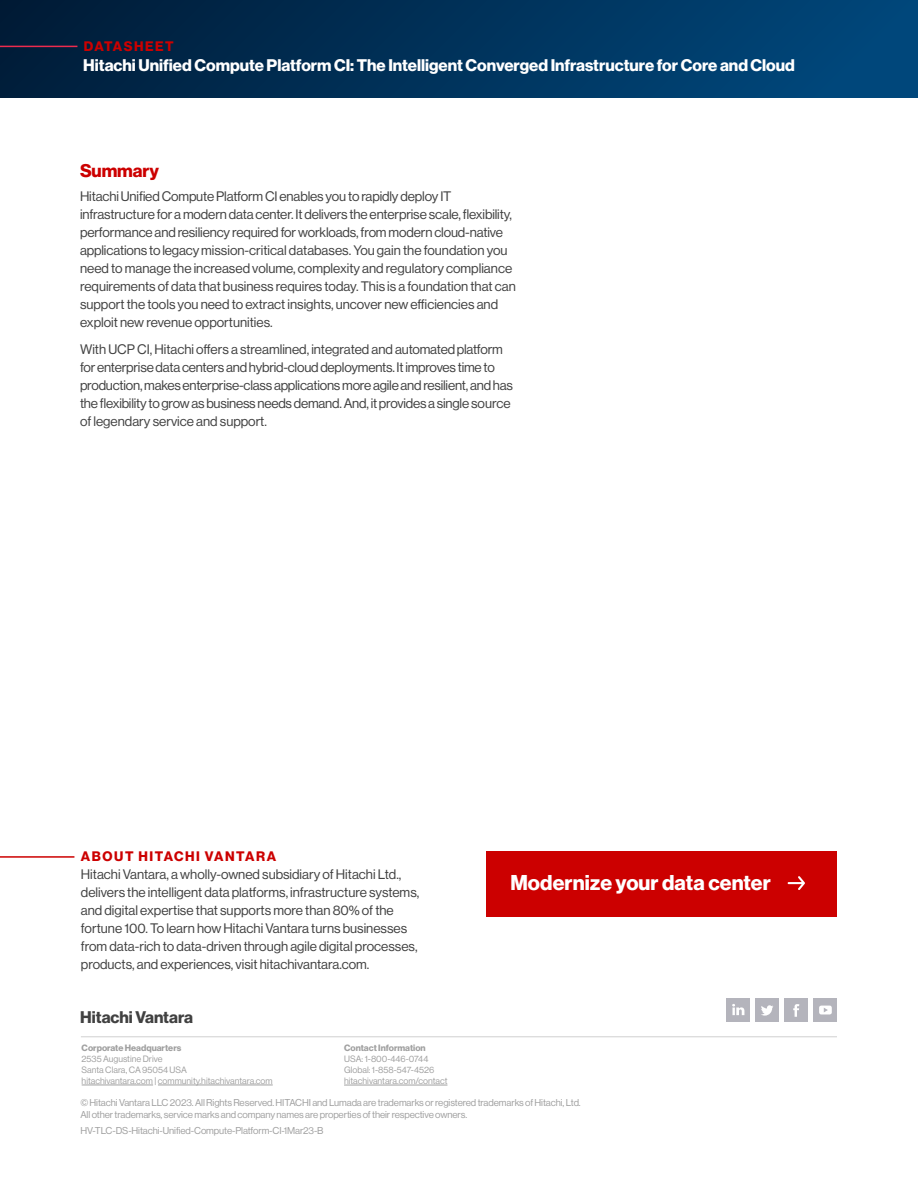
<style>
.page{position:relative;width:918px;height:1188px;background:#fff}
.page>*{position:absolute;margin:0;border:0;box-sizing:border-box;transform-origin:0 0}
.t1{font:21px "N Haas Grotesk DS Pro 75 Bd";letter-spacing:.005em;color:#fff}
.t2{font:18px "N Haas Grotesk DS Pro 75 Bd";letter-spacing:-.005em;color:#c00}
.t3{font:16.5px "N Haas Grotesk DS Pro 75 Bd";color:#fff}
.t4{font:16.5px "N Haas Grotesk DS Pro 75 Bd";color:#414141}
.t5{font:13.5px/18px "N Haas Grotesk DS Pro 55 Rg";letter-spacing:-.005em;color:#414141}
.t6{font:13.5px "N Haas Grotesk DS Pro 75 Bd";letter-spacing:.115em;color:#c00}
.t7{font:9.75px/12px "N Haas Grotesk DS Pro 55 Rg";letter-spacing:-.01em;color:#a0a0a0}
.t8{font:9px/10.8px "N Haas Grotesk DS Pro 55 Rg";color:#a0a0a0}
.t9{font:9px "N Haas Grotesk DS Pro 75 Bd";color:#a0a0a0}
</style>
<div class="page">
<hr style="left:81px;top:1036px;width:756px;height:1px;background:#d0d0d0">
<hr style="left:82px;top:1085px;width:71px;height:1px;background:#a0a0a0">
<hr style="left:158px;top:1085px;width:115px;height:1px;background:#a0a0a0">
<hr style="left:344px;top:1085px;width:103px;height:1px;background:#a0a0a0">
<div style="left:785px;top:999px;width:23px;height:23px;background:#b4b4bc"></div>
<svg style="left:793px;top:1004px;width:6px;height:13px"></svg>
<div style="left:726px;top:999px;width:24px;height:23px;background:#b4b4bc"></div>
<svg style="left:732px;top:1004px;width:12px;height:11px"></svg>
<div style="left:756px;top:999px;width:23px;height:23px;background:#b4b4bc"></div>
<svg style="left:761px;top:1005px;width:12px;height:11px"></svg>
<div style="left:814px;top:999px;width:23px;height:23px;background:#b4b4bc"></div>
<svg style="left:819px;top:1006px;width:13px;height:8px"></svg>
<div style="left:0;top:0;width:918px;height:98px;background:linear-gradient(to right,#001c38,#00497e)"></div>
<hr style="left:0;top:46px;width:77px;height:1px;background:#ed2b4e">
<div style="left:486px;top:851px;width:351px;height:66px;background:#c00"></div>
<svg style="left:788px;top:876px;width:17px;height:14px"></svg>
<hr style="left:0;top:856px;width:74px;height:2px;background:#c00">
<p class="t6" style="left:84px;top:38px;width:91px">DATASHEET</p>
<p class="t3" style="left:83px;top:55px;width:713px">Hitachi Unified Compute Platform CI: The Intelligent Converged Infrastructure for Core and Cloud</p>
<h2 class="t2" style="left:80px;top:160px;width:80px">Summary</h2>
<p class="t5" style="left:80px;top:188px;width:437px">Hitachi Unified Compute Platform CI enables you to rapidly deploy IT infrastructure for a modern data center. It delivers the enterprise scale, flexibility, performance and resiliency required for workloads, from modern cloud-native applications to legacy mission-critical databases. You gain the foundation you need to manage the increased volume, complexity and regulatory compliance requirements of data that business requires today. This is a foundation that can support the tools you need to extract insights, uncover new efficiencies and exploit new revenue opportunities.</p>
<p class="t5" style="left:80px;top:341px;width:434px">With UCP CI, Hitachi offers a streamlined, integrated and automated platform for enterprise data centers and hybrid-cloud deployments. It improves time to production, makes enterprise-class applications more agile and resilient, and has the flexibility to grow as business needs demand. And, it provides a single source of legendary service and support.</p>
<p class="t6" style="left:81px;top:849px;width:197px">ABOUT HITACHI VANTARA</p>
<p class="t5" style="left:81px;top:866px;width:340px">Hitachi Vantara, a wholly-owned subsidiary of Hitachi Ltd., delivers the intelligent data platforms, infrastructure systems, and digital expertise that supports more than 80% of the fortune 100. To learn how Hitachi Vantara turns businesses from data-rich to data-driven through agile digital processes, products, and experiences, visit hitachivantara.com.</p>
<p class="t4" style="left:80px;top:1008px;width:115px">Hitachi Vantara</p>
<p class="t9" style="left:82px;top:1043px;width:101px">Corporate Headquarters</p>
<p class="t8" style="left:82px;top:1054px;width:193px">2535 Augustine Drive<br>Santa Clara, CA 95054 USA<br>hitachivantara.com | community.hitachivantara.com</p>
<p class="t9" style="left:344px;top:1043px;width:83px">Contact Information</p>
<p class="t8" style="left:344px;top:1054px;width:105px">USA: 1-800-446-0744<br>Global: 1-858-547-4526 hitachivantara.com/contact</p>
<h1 class="t1" style="left:510px;top:871px;width:262px">Modernize your data center</h1>
<p class="t7" style="left:80px;top:1096px;width:502px">© Hitachi Vantara LLC 2023. All Rights Reserved. HITACHI and Lumada are trademarks or registered trademarks of Hitachi, Ltd.<br>All other trademarks, service marks and company names are properties of their respective owners.</p>
<p class="t7" style="left:80px;top:1125px;width:245px">HV-TLC-DS-Hitachi-Unified-Compute-Platform-CI-1Mar23-B</p>
</div>
